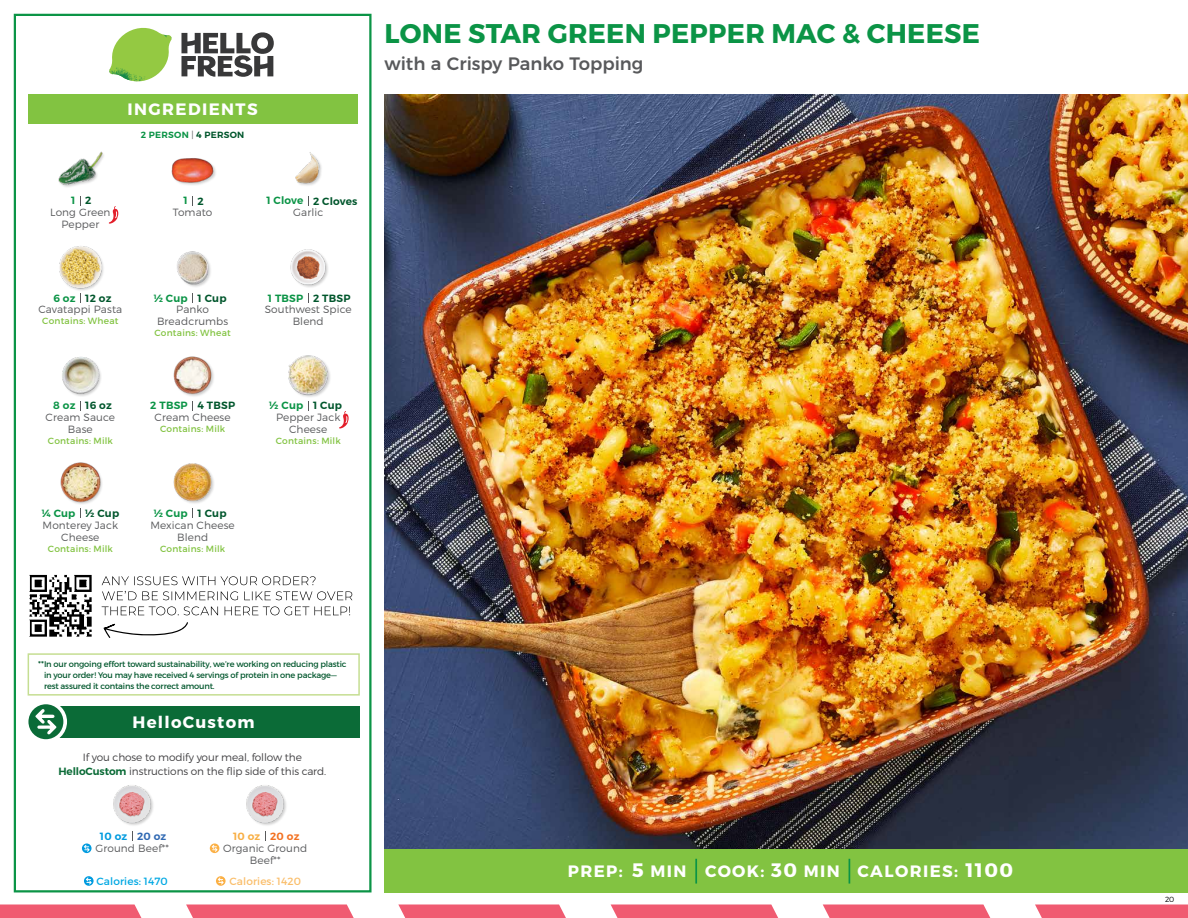
<style>
.page{position:relative;width:1188px;height:918px;background:#fff}
.page>*{position:absolute;margin:0;border:0;box-sizing:border-box;transform-origin:0 0}
.t1{font:700 27px "Montserrat";letter-spacing:.01em;color:#0b9446}
.t2{font:500 18px "Montserrat";color:#58595b}
.t3{font:700 16.5px "Montserrat";letter-spacing:.085em;color:#fff}
.t4{font:300 10.5px/12px "Montserrat";letter-spacing:.01em;color:#58595b;text-align:center}
.t5{font:300 10.5px/13.5px "Montserrat";letter-spacing:-.01em;color:#414042;text-align:center}
.t6{font:600 10.5px "Montserrat";letter-spacing:.02em;color:#00562c}
.t7{font:600 10.5px "Montserrat";letter-spacing:.02em;color:#0b9446}
.t8{font:10.5px "Montserrat";letter-spacing:.01em;color:#00a8e3}
.t9{font:10.5px "Montserrat";letter-spacing:.01em;color:#fabe6b}
.t10{font:600 10.5px "Montserrat";letter-spacing:.02em;color:#009bdf}
.t11{font:600 10.5px "Montserrat";letter-spacing:.02em;color:#f8af45}
.t12{font:9px "Montserrat";letter-spacing:.02em;color:#82c341}
.t13{font:600 9px "Montserrat";letter-spacing:.03em;color:#0b9446}
.t14{font:8.25px/11.2px "Montserrat";letter-spacing:-.02em;color:#00562c}
.t15{font:300 7.5px "Montserrat";color:#000}
.s1{font-weight:300;color:#58595b}
.s2{color:#00562c}
.s3{font-size:8.4px}
.s4{font-weight:600;color:#0b6b37}
.s5{color:#3069b3}
.s6{color:#f37121}
.s7{font-size:19.5px}
</style>
<div class="page">
<svg style="left:0;top:904px;width:141px;height:14px;background:#f06478"></svg>
<svg style="left:186px;top:904px;width:168px;height:14px;background:#f1677b"></svg>
<svg style="left:398px;top:904px;width:168px;height:14px;background:#f1677b"></svg>
<svg style="left:611px;top:904px;width:167px;height:14px;background:#f1667b"></svg>
<svg style="left:823px;top:904px;width:167px;height:14px;background:#f1667b"></svg>
<svg style="left:1035px;top:904px;width:153px;height:14px;background:#f06479"></svg>
<div style="left:384px;top:849px;width:804px;height:43px;background:#82c341"></div>
<svg style="left:181px;top:32px;width:93px;height:45px"></svg>
<svg style="left:114px;top:28px;width:55px;height:36px"></svg>
<img style="left:143px;top:28px;width:29px;height:24px">
<img style="left:112px;top:48px;width:54px;height:10px">
<img style="left:109px;top:52px;width:55px;height:30px">
<img style="left:142px;top:58px;width:24px;height:23px">
<div style="left:28px;top:94px;width:330px;height:30px;background:#82c341"></div>
<div style="left:14px;top:14px;width:358px;height:878px;border:2px solid #0b9446"></div>
<img style="left:384px;top:94px;width:804px;height:755px">
<img style="left:177px;top:251px;width:34px;height:36px">
<img style="left:290px;top:249px;width:38px;height:38px">
<img style="left:171px;top:158px;width:45px;height:27px">
<img style="left:295px;top:152px;width:27px;height:34px">
<div style="left:59px;top:246px;width:46px;height:46px;background:#000;opacity:.2"></div>
<img style="left:59px;top:246px;width:46px;height:43px">
<img style="left:58px;top:151px;width:46px;height:36px">
<img style="left:173px;top:356px;width:41px;height:40px">
<div style="left:289px;top:355px;width:43px;height:43px;background:#000;opacity:.2"></div>
<img style="left:288px;top:355px;width:44px;height:41px">
<img style="left:62px;top:357px;width:39px;height:39px">
<img style="left:173px;top:463px;width:41px;height:41px">
<img style="left:60px;top:462px;width:42px;height:42px">
<svg style="left:339px;top:411px;width:10px;height:17px"></svg>
<svg style="left:109px;top:206px;width:9px;height:18px"></svg>
<div style="left:28px;top:653px;width:332px;height:43px;border:2px solid #c5de92"></div>
<div style="left:33px;top:706px;width:327px;height:31px;background:#0b6b37"></div>
<div style="left:25px;top:701px;width:42px;height:42px;background:#fff;border-radius:50%"></div>
<div style="left:28px;top:704px;width:35px;height:35px;background:#0a6b37;border-radius:50%"></div>
<svg style="left:35px;top:709px;width:22px;height:26px"></svg>
<img style="left:113px;top:785px;width:40px;height:41px">
<svg style="left:82px;top:843px;width:10px;height:10px"></svg>
<svg style="left:84px;top:845px;width:6px;height:7px"></svg>
<svg style="left:84px;top:876px;width:10px;height:10px"></svg>
<svg style="left:86px;top:877px;width:6px;height:8px"></svg>
<img style="left:246px;top:785px;width:40px;height:41px">
<hr style="left:695px;top:859px;width:2px;height:25px;background:#0b9446">
<svg style="left:849px;top:859px;width:1px;height:25px"></svg>
<img style="left:29px;top:574px;width:63px;height:63px">
<svg style="left:104px;top:622px;width:84px;height:16px"></svg>
<svg style="left:102px;top:606px;width:248px;height:9px"></svg>
<svg style="left:102px;top:591px;width:250px;height:9px"></svg>
<svg style="left:102px;top:576px;width:214px;height:9px"></svg>
<svg style="left:210px;top:843px;width:9px;height:10px"></svg>
<svg style="left:212px;top:845px;width:6px;height:7px"></svg>
<svg style="left:216px;top:876px;width:10px;height:10px"></svg>
<svg style="left:218px;top:877px;width:6px;height:8px"></svg>
<h3 class="t3" style="left:128px;top:99px;width:132px">INGREDIENTS</h3>
<p class="t13" style="left:141px;top:129px;width:105px">2 PERSON <span class="s1">|</span> <span class="s2">4 PERSON</span></p>
<p class="t7" style="left:71px;top:194px;width:6px">1</p>
<p class="t6" style="left:85px;top:194px;width:8px">2</p>
<p class="t7" style="left:184px;top:194px;width:6px">1</p>
<p class="t7" style="left:266px;top:194px;width:38px">1 Clove</p>
<p class="t6" style="left:198px;top:194px;width:8px">2</p>
<p class="t6" style="left:313px;top:194px;width:46px">2 Cloves</p>
<p class="t4" style="left:50px;top:207px;width:62px">Long Green<br>Pepper</p>
<p class="t4" style="left:173px;top:207px;width:41px">Tomato</p>
<p class="t4" style="left:293px;top:207px;width:32px">Garlic</p>
<p class="t7" style="left:53px;top:291px;width:24px">6 oz</p>
<p class="t6" style="left:85px;top:291px;width:28px">12 oz</p>
<p class="t7" style="left:154px;top:291px;width:36px">½ Cup</p>
<p class="t7" style="left:268px;top:291px;width:37px">1 TBSP</p>
<p class="t6" style="left:198px;top:291px;width:31px">1 Cup</p>
<p class="t6" style="left:313px;top:291px;width:39px">2 TBSP</p>
<p class="t4" style="left:38px;top:304px;width:85px">Cavatappi Pasta</p>
<p class="t12" style="left:42px;top:316px;width:78px">Contains: Wheat</p>
<p class="t4" style="left:157px;top:304px;width:73px">Panko<br>Breadcrumbs</p>
<p class="t12" style="left:155px;top:328px;width:78px">Contains: Wheat</p>
<p class="t4" style="left:265px;top:304px;width:88px">Southwest Spice<br>Blend</p>
<p class="t7" style="left:53px;top:399px;width:24px">8 oz</p>
<p class="t6" style="left:85px;top:399px;width:28px">16 oz</p>
<p class="t7" style="left:150px;top:399px;width:39px">2 TBSP</p>
<p class="t7" style="left:269px;top:399px;width:36px">½ Cup</p>
<p class="t6" style="left:198px;top:399px;width:39px">4 TBSP</p>
<p class="t6" style="left:313px;top:399px;width:31px">1 Cup</p>
<p class="t4" style="left:46px;top:411px;width:71px">Cream Sauce<br>Base</p>
<p class="t12" style="left:48px;top:435px;width:67px">Contains: Milk</p>
<p class="t4" style="left:155px;top:411px;width:78px">Cream Cheese</p>
<p class="t12" style="left:160px;top:423px;width:67px">Contains: Milk</p>
<p class="t4" style="left:276px;top:411px;width:66px">Pepper Jack<br>Cheese</p>
<p class="t12" style="left:276px;top:435px;width:67px">Contains: Milk</p>
<p class="t7" style="left:42px;top:507px;width:35px">¼ Cup</p>
<p class="t6" style="left:85px;top:507px;width:36px">½ Cup</p>
<p class="t7" style="left:154px;top:507px;width:36px">½ Cup</p>
<p class="t6" style="left:198px;top:507px;width:31px">1 Cup</p>
<p class="t4" style="left:43px;top:519px;width:77px">Monterey Jack<br>Cheese</p>
<p class="t12" style="left:48px;top:543px;width:67px">Contains: Milk</p>
<p class="t4" style="left:151px;top:519px;width:86px">Mexican Cheese<br>Blend</p>
<p class="t12" style="left:160px;top:543px;width:67px">Contains: Milk</p>
<h1 class="t1" style="left:385px;top:17px;width:597px">LONE STAR GREEN PEPPER MAC &amp; CHEESE</h1>
<h2 class="t2" style="left:384px;top:49px;width:261px">with a Crispy Panko Topping</h2>
<p class="t14" style="left:44px;top:658px;width:304px;text-indent:-6px"><span class="s3">**</span>In our ongoing effort toward sustainability, we’re working on reducing plastic in your order! You may have received 4 servings of protein in one package— rest assured it contains the correct amount.</p>
<h3 class="t3" style="left:133px;top:712px;width:123px">HelloCustom</h3>
<p class="t5" style="left:58px;top:750px;width:269px">If you chose to modify your meal, follow the<br><span class="s4">HelloCustom</span> instructions on the flip side of this card.</p>
<p class="t10" style="left:100px;top:829px;width:68px">10 oz <span class="s5">20 oz</span></p>
<p class="t4" style="left:95px;top:842px;width:75px">Ground Beef**</p>
<p class="t8" style="left:97px;top:875px;width:73px">Calories: 1470</p>
<p class="t11" style="left:233px;top:830px;width:68px">10 oz <span class="s6">20 oz</span></p>
<p class="t4" style="left:223px;top:842px;width:86px">Organic Ground<br>Beef**</p>
<p class="t9" style="left:229px;top:874px;width:73px">Calories: 1420</p>
<h3 class="t3" style="left:568px;top:861px;width:447px">PREP: <span class="s7">5</span> MIN COOK: <span class="s7">30</span> MIN CALORIES: <span class="s7">1100</span></h3>
<p class="t15" style="left:1165px;top:895px;width:11px">20</p>
</div>
